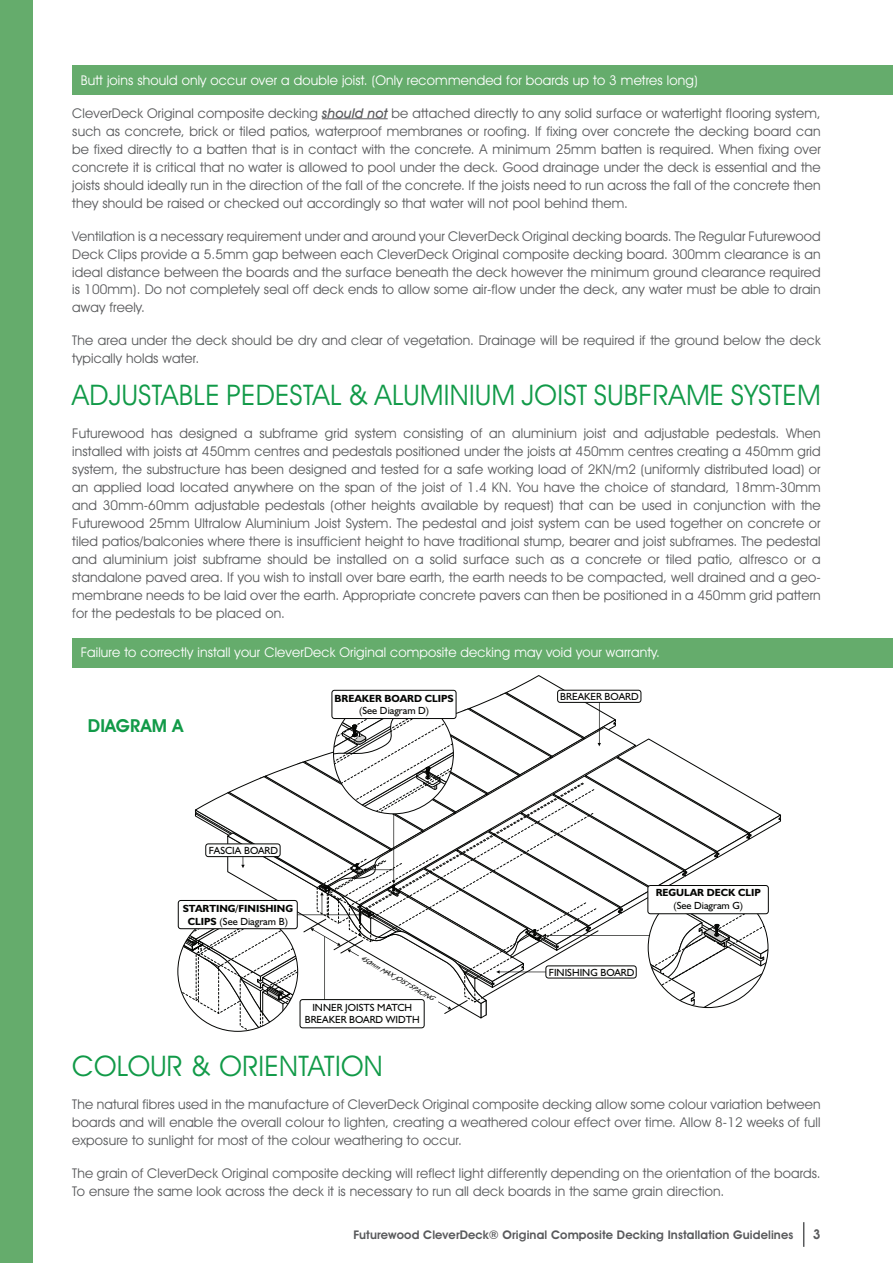
<style>
.page{position:relative;width:893px;height:1263px;background:#fff}
.page>*{position:absolute;margin:0;border:0;box-sizing:border-box;transform-origin:0 0}
.t1{font:28.5px "Avant Garde IT Cby BT";letter-spacing:.01em;color:#119a48}
.t2{font:600 18px "Avant Garde IT Cby BT";letter-spacing:.01em;color:#119a48}
.t3{font:13.5px/18px "Avant Garde IT Cby BT";letter-spacing:.01em;color:#595a5c;text-align:justify}
.t4{font:13.5px "Avant Garde IT Cby BT";letter-spacing:.01em;color:#fff}
.t5{font:600 13.5px "Avant Garde IT Cby BT";color:#595a5c}
.t6{font:600 12px "Avant Garde IT Cby BT";letter-spacing:.01em;color:#595a5c}
.t7{font:10.35px/12.5px "Humanist 521 BT";color:#040503;text-align:center}
.t8{font:700 10.35px/12.5px "Humanist 521 BT";color:#040503;text-align:center}
.t9{font:italic 6.75px "Humanist 521 BT";color:#040503}
.s1{font-weight:500;font-style:italic}
.s2{font-weight:400}
</style>
<div class="page">
<svg style="left:178px;top:675px;width:603px;height:356px"></svg>
<div style="left:300px;top:999px;width:124px;height:29px;background:#fff;border-radius:3px"></div>
<div style="left:300px;top:999px;width:124px;height:29px;border:1px solid #040503;border-radius:3px"></div>
<div style="left:72px;top:65px;width:821px;height:29px;background:#65ac6c"></div>
<div style="left:72px;top:639px;width:821px;height:29px;background:#65ac6c"></div>
<hr style="left:322px;top:118px;width:66px;height:1px;background:#595a5c">
<svg style="left:803px;top:1222px;width:1px;height:25px"></svg>
<div style="left:0;top:0;width:33px;height:1263px;background:#65ac6c"></div>
<p class="t4" style="left:81px;top:72px;width:618px">Butt joins should only occur over a double joist. (Only recommended for boards up to 3 metres long)</p>
<p class="t3" style="left:72px;top:104px;width:750px">CleverDeck Original composite decking <span class="s1">should not</span> be attached directly to any solid surface or watertight flooring system, such as concrete, brick or tiled patios, waterproof membranes or roofing. If fixing over concrete the decking board can be fixed directly to a batten that is in contact with the concrete. A minimum 25mm batten is required. When fixing over concrete it is critical that no water is allowed to pool under the deck. Good drainage under the deck is essential and the joists should ideally run in the direction of the fall of the concrete. If the joists need to run across the fall of the concrete then they should be raised or checked out accordingly so that water will not pool behind them.</p>
<p class="t3" style="left:72px;top:227px;width:750px">Ventilation is a necessary requirement under and around your CleverDeck Original decking boards. The Regular Futurewood Deck Clips provide a 5.5mm gap between each CleverDeck Original composite decking board. 300mm clearance is an ideal distance between the boards and the surface beneath the deck however the minimum ground clearance required is 100mm). Do not completely seal off deck ends to allow some air-flow under the deck, any water must be able to drain away freely.</p>
<p class="t3" style="left:72px;top:331px;width:750px">The area under the deck should be dry and clear of vegetation. Drainage will be required if the ground below the deck typically holds water.</p>
<h1 class="t1" style="left:72px;top:378px;width:185px">Adjustable Pedesta</h1>
<h1 class="t1" style="left:330px;top:378px;width:206px">l &amp; Aluminium Joist</h1>
<h1 class="t1" style="left:594px;top:378px;width:228px">SubFrame Syste m</h1>
<p class="t3" style="left:72px;top:424px;width:750px">Futurewood has designed a subframe grid system consisting of an aluminium joist and adjustable pedestals. When installed with joists at 450mm centres and pedestals positioned under the joists at 450mm centres creating a 450mm grid system, the substructure has been designed and tested for a safe working load of 2KN/m2 (uniformly distributed load) or an applied load located anywhere on the span of the joist of 1.4 KN. You have the choice of standard, 18mm-30mm and 30mm-60mm adjustable pedestals (other heights available by request) that can be used in conjunction with the Futurewood 25mm Ultralow Aluminium Joist System. The pedestal and joist system can be used together on concrete or tiled patios/balconies where there is insufficient height to have traditional stump, bearer and joist subframes. The pedestal and aluminium joist subframe should be installed on a solid surface such as a concrete or tiled patio, alfresco or a standalone paved area. If you wish to install over bare earth, the earth needs to be compacted, well drained and a geo&shy;membrane needs to be laid over the earth. Appropriate concrete pavers can then be positioned in a 450mm grid pattern for the pedestals to be placed on.</p>
<p class="t4" style="left:81px;top:644px;width:581px">Failure to correctly install your CleverDeck Original composite decking may void your warranty.</p>
<h2 class="t2" style="left:88px;top:714px;width:97px">diagram A</h2>
<p class="t8" style="left:335px;top:693px;width:121px">BREAKER BOARD CLIPS</p>
<p class="t7" style="left:359px;top:705px;width:71px">(See Diagram D)</p>
<p class="t7" style="left:209px;top:845px;width:71px">FASCIA BOARD</p>
<p class="t8" style="left:183px;top:903px;width:112px">STARTING/FINISHING<br>CLIPS <span class="s2">(See Diagram B)</span></p>
<p class="t9" style="left:362px;top:955px;width:85px;rotate:30deg">450mm MAX JOIST SPACING</p>
<p class="t7" style="left:305px;top:1002px;width:117px">INNER JOISTS MATCH<br>BREAKER BOARD WIDTH</p>
<p class="t7" style="left:560px;top:691px;width:80px">BREAKER BOARD</p>
<p class="t8" style="left:656px;top:887px;width:107px">REGULAR DECK CLIP</p>
<p class="t7" style="left:673px;top:900px;width:71px">(See Diagram G)</p>
<p class="t7" style="left:549px;top:967px;width:87px">FINISHING BOARD</p>
<h1 class="t1" style="left:72px;top:1048px;width:240px">Colour &amp; Orie ntatio</h1>
<h1 class="t1" style="left:364px;top:1048px;width:21px">n</h1>
<p class="t3" style="left:72px;top:1095px;width:750px">The natural fibres used in the manufacture of CleverDeck Original composite decking allow some colour variation between boards and will enable the overall colour to lighten, creating a weathered colour effect over time. Allow 8-12 weeks of full exposure to sunlight for most of the colour weathering to occur.</p>
<p class="t3" style="left:72px;top:1164px;width:750px">The grain of CleverDeck Original composite decking will reflect light differently depending on the orientation of the boards.<br>To ensure the same look across the deck it is necessary to run all deck boards in the same grain direction.</p>
<p class="t6" style="left:353px;top:1228px;width:441px">Futurewood CleverDeck® Original Composite Decking Installation Guidelines</p>
<p class="t5" style="left:813px;top:1226px;width:9px">3</p>
</div>
